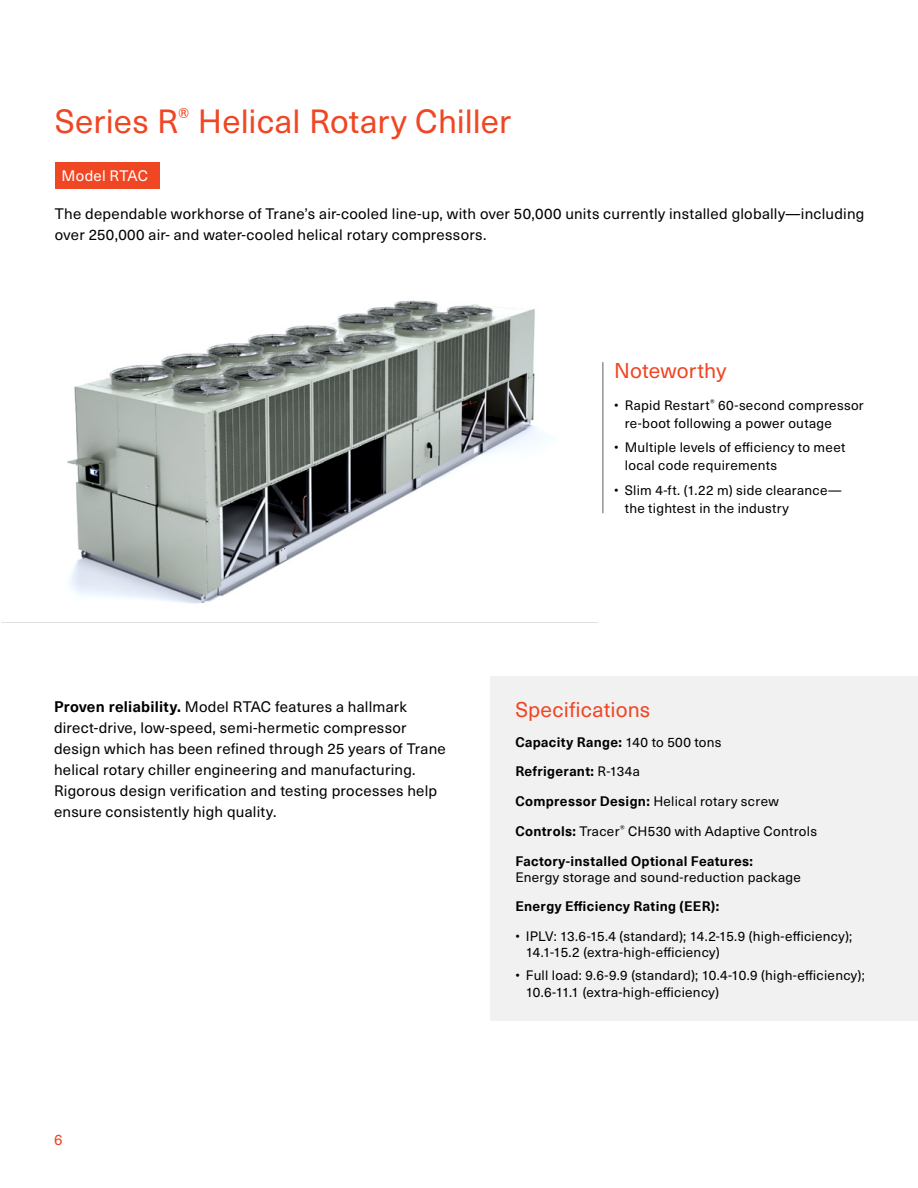
<style>
.page{position:relative;width:918px;height:1188px;background:#fff}
.page>*{position:absolute;margin:0;border:0;box-sizing:border-box;transform-origin:0 0}
.t1{font:33px "Neue Haas Unica W1 G";letter-spacing:.005em;color:#ef4623}
.t2{font:21px "Neue Haas Unica W1 G";letter-spacing:.005em;color:#ef4623}
.t3{font:15px/21px "Neue Haas Unica W1 G";letter-spacing:.015em;color:#000}
.t4{font:15px "Neue Haas Unica W1 G";letter-spacing:.015em;color:#fff}
.t5{font:15px "Neue Haas Unica W1 G";color:#ef4623}
.t6{font:13.5px/18px "Neue Haas Unica W1 G";letter-spacing:.02em;color:#000}
.t7{font:700 13.5px/29.7px "Neue Haas Unica Pro";letter-spacing:.025em;color:#000}
.s1{font-family:"Neue Haas Unica Pro";font-weight:700}
.s2{font-family:"Neue Haas Unica W1 G";font-weight:400}
</style>
<div class="page">
<img style="left:1px;top:300px;width:597px;height:323px">
<div style="left:491px;top:676px;width:427px;height:345px;background:#f1f1f2"></div>
<div style="left:55px;top:162px;width:104px;height:27px;background:#ef4623"></div>
<hr style="left:602px;top:362px;width:2px;height:151px;background:#919396">
<svg style="left:1px;top:300px;width:205px;height:104px"></svg>
<h1 class="t1" style="left:55px;top:97px;width:458px">Series R<sup>®</sup> Helical Rotary Chiller</h1>
<p class="t4" style="left:62px;top:165px;width:88px">Model RTAC</p>
<p class="t3" style="left:55px;top:202px;width:811px">The dependable workhorse of Trane’s air-cooled line-up, with over 50,000 units currently installed globally—including over 250,000 air- and water-cooled helical rotary compressors.</p>
<h2 class="t2" style="left:614px;top:355px;width:113px">Noteworthy</h2>
<p class="t6" style="left:625px;top:395px;width:241px;text-indent:-10px">• Rapid Restart<sup>®</sup> 60-second compressor re-boot following a power outage</p>
<p class="t6" style="left:625px;top:438px;width:222px;text-indent:-11px">• Multiple levels of efficiency to meet local code requirements</p>
<p class="t6" style="left:625px;top:481px;width:218px;text-indent:-11px">• Slim 4-ft. (1.22 m) side clearance— the tightest in the industry</p>
<p class="t3" style="left:54px;top:696px;width:393px"><span class="s1">Proven reliability.</span> Model RTAC features a hallmark direct-drive, low-speed, semi-hermetic compressor design which has been refined through 25 years of Trane helical rotary chiller engineering and manufacturing.<br>Rigorous design verification and testing processes help ensure consistently high quality.</p>
<p class="t5" style="left:54px;top:1129px;width:10px">6</p>
<h2 class="t2" style="left:515px;top:694px;width:136px">Specifications</h2>
<p class="t7" style="left:515px;top:727px;width:208px">Capacity Range: <span class="s2">140 to 500 tons<br></span>Refrigerant: <span class="s2">R-134a</span></p>
<p class="t6" style="left:515px;top:786px;width:303px;line-height:29.7px"><span class="s1">Compressor Design:</span> Helical rotary screw<br><span class="s1">Controls:</span> Tracer<sup>®</sup> CH530 with Adaptive Controls</p>
<p class="t7" style="left:515px;top:846px;width:239px">Factory-installed Optional Features:</p>
<p class="t6" style="left:515px;top:867px;width:287px">Energy storage and sound-reduction package</p>
<p class="t7" style="left:515px;top:892px;width:205px">Energy Efficiency Rating (EER):</p>
<p class="t6" style="left:526px;top:928px;width:328px;line-height:16.2px;text-indent:-11px">• IPLV: 13.6-15.4 (standard); 14.2-15.9 (high-efficiency);<br>14.1-15.2 (extra-high-efficiency)</p>
<p class="t6" style="left:526px;top:967px;width:340px;line-height:16.2px;text-indent:-11px">• Full load: 9.6-9.9 (standard); 10.4-10.9 (high-efficiency);<br>10.6-11.1 (extra-high-efficiency)</p>
</div>
